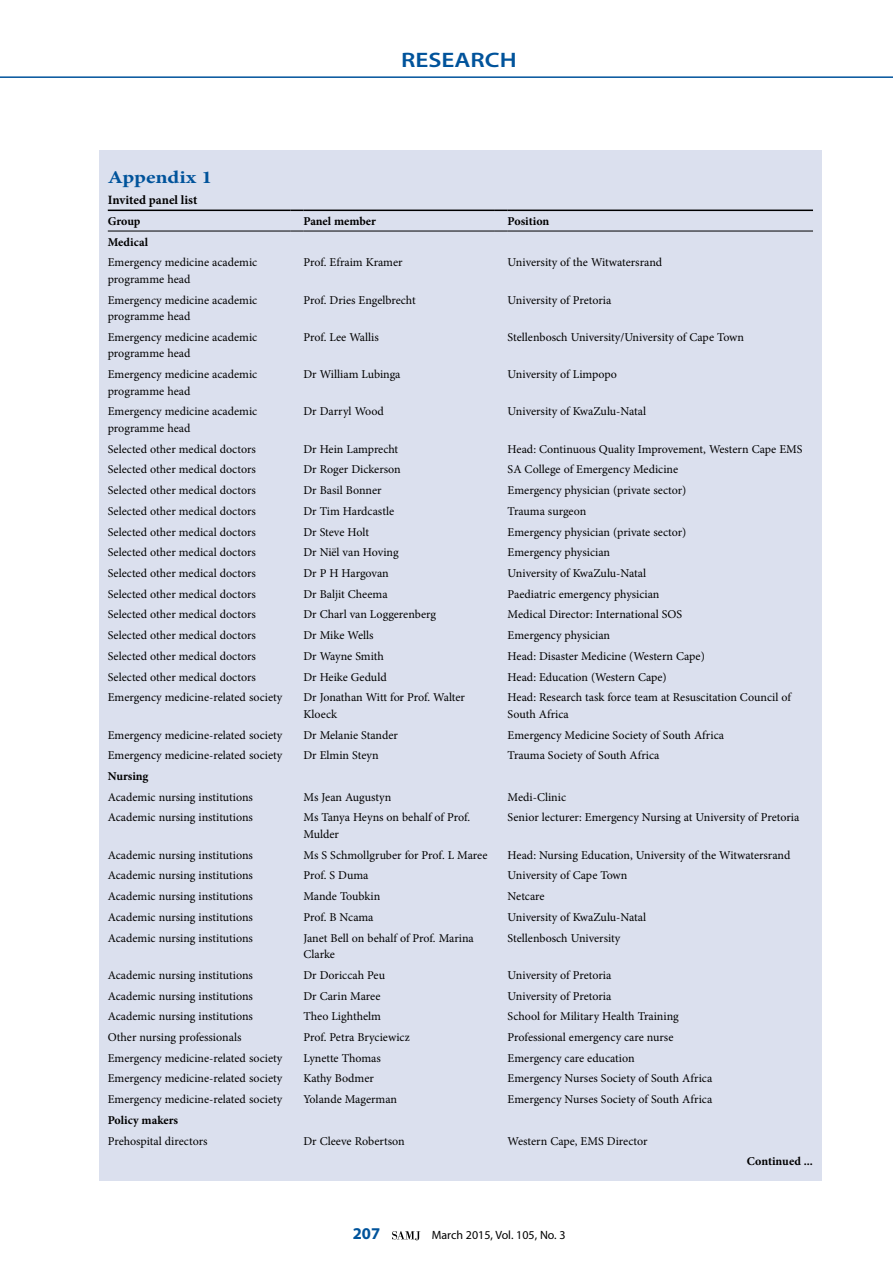
<style>
.page{position:relative;width:893px;height:1263px;background:#fff}
.page>*{position:absolute;margin:0;border:0;box-sizing:border-box;transform-origin:0 0}
.t1{font:600 21px "Myriad Pro";color:#00539b;scale:1.2 1}
.t2{font:700 18px "Minion Pro";color:#00539b;scale:1.2 1}
.t3{font:700 16.5px "Myriad Pro";color:#00539b}
.t4{font:700 12.75px "Minion Pro";letter-spacing:-.005em;color:#000}
.t5{font:12px/16.5px "Minion Pro";color:#000}
.t6{font:700 12px "Minion Pro";letter-spacing:-.005em;color:#000}
.t7{font:12px "Myriad Pro";color:#000}
</style>
<div class="page">
<hr style="left:0;top:76px;width:893px;height:2px;background:#00539b">
<svg style="left:392px;top:1231px;width:28px;height:9px"></svg>
<div style="left:99px;top:150px;width:723px;height:1030px;background:#dbe0ee"></div>
<hr style="left:108px;top:210px;width:183px;height:1px;background:#000">
<svg style="left:291px;top:210px;width:12px;height:1px"></svg>
<hr style="left:303px;top:210px;width:192px;height:1px;background:#000">
<svg style="left:495px;top:210px;width:13px;height:1px"></svg>
<hr style="left:508px;top:210px;width:305px;height:1px;background:#000">
<hr style="left:108px;top:231px;width:183px;height:1px;background:#000">
<svg style="left:291px;top:231px;width:12px;height:1px"></svg>
<hr style="left:303px;top:231px;width:192px;height:1px;background:#000">
<svg style="left:495px;top:231px;width:13px;height:1px"></svg>
<hr style="left:508px;top:231px;width:305px;height:1px;background:#000">
<h1 class="t1" style="left:401px;top:47px;width:98px">RESEARCH</h1>
<h2 class="t2" style="left:108px;top:165px;width:88px">Appendix 1</h2>
<p class="t4" style="left:108px;top:191px;width:91px">Invited panel list</p>
<p class="t6" style="left:108px;top:213px;width:34px">Group</p>
<p class="t6" style="left:303px;top:213px;width:74px">Panel member</p>
<p class="t6" style="left:508px;top:213px;width:43px">Position</p>
<p class="t6" style="left:108px;top:233px;width:42px">Medical</p>
<p class="t5" style="left:108px;top:254px;width:151px">Emergency medicine academic programme head</p>
<p class="t5" style="left:303px;top:254px;width:101px">Prof. Efraim Kramer</p>
<p class="t5" style="left:508px;top:254px;width:156px">University of the Witwatersrand</p>
<p class="t5" style="left:108px;top:292px;width:151px">Emergency medicine academic programme head</p>
<p class="t5" style="left:303px;top:292px;width:114px">Prof. Dries Engelbrecht</p>
<p class="t5" style="left:508px;top:292px;width:105px">University of Pretoria</p>
<p class="t5" style="left:108px;top:329px;width:151px">Emergency medicine academic programme head</p>
<p class="t5" style="left:303px;top:329px;width:77px">Prof. Lee Wallis</p>
<p class="t5" style="left:508px;top:329px;width:238px">Stellenbosch University/University of Cape Town</p>
<p class="t5" style="left:108px;top:366px;width:151px">Emergency medicine academic programme head</p>
<p class="t5" style="left:303px;top:366px;width:99px">Dr William Lubinga</p>
<p class="t5" style="left:508px;top:366px;width:111px">University of Limpopo</p>
<p class="t5" style="left:108px;top:403px;width:151px">Emergency medicine academic programme head</p>
<p class="t5" style="left:303px;top:403px;width:82px">Dr Darryl Wood</p>
<p class="t5" style="left:508px;top:403px;width:140px">University of KwaZulu-Natal</p>
<p class="t5" style="left:108px;top:441px;width:150px">Selected other medical doctors</p>
<p class="t5" style="left:303px;top:441px;width:96px">Dr Hein Lamprecht</p>
<p class="t5" style="left:508px;top:441px;width:296px">Head: Continuous Quality Improvement, Western Cape EMS</p>
<p class="t5" style="left:108px;top:461px;width:150px">Selected other medical doctors</p>
<p class="t5" style="left:303px;top:461px;width:99px">Dr Roger Dickerson</p>
<p class="t5" style="left:508px;top:461px;width:172px">SA College of Emergency Medicine</p>
<p class="t5" style="left:108px;top:482px;width:150px">Selected other medical doctors</p>
<p class="t5" style="left:303px;top:482px;width:80px">Dr Basil Bonner</p>
<p class="t5" style="left:508px;top:482px;width:180px">Emergency physician (private sector)</p>
<p class="t5" style="left:108px;top:503px;width:150px">Selected other medical doctors</p>
<p class="t5" style="left:303px;top:503px;width:92px">Dr Tim Hardcastle</p>
<p class="t5" style="left:508px;top:503px;width:80px">Trauma surgeon</p>
<p class="t5" style="left:108px;top:523px;width:150px">Selected other medical doctors</p>
<p class="t5" style="left:303px;top:523px;width:67px">Dr Steve Holt</p>
<p class="t5" style="left:508px;top:523px;width:180px">Emergency physician (private sector)</p>
<p class="t5" style="left:108px;top:544px;width:150px">Selected other medical doctors</p>
<p class="t5" style="left:303px;top:544px;width:97px">Dr Niël van Hoving</p>
<p class="t5" style="left:508px;top:544px;width:104px">Emergency physician</p>
<p class="t5" style="left:108px;top:565px;width:150px">Selected other medical doctors</p>
<p class="t5" style="left:303px;top:565px;width:87px">Dr P H Hargovan</p>
<p class="t5" style="left:508px;top:565px;width:140px">University of KwaZulu-Natal</p>
<p class="t5" style="left:108px;top:586px;width:150px">Selected other medical doctors</p>
<p class="t5" style="left:303px;top:586px;width:86px">Dr Baljit Cheema</p>
<p class="t5" style="left:508px;top:586px;width:153px">Paediatric emergency physician</p>
<p class="t5" style="left:108px;top:606px;width:150px">Selected other medical doctors</p>
<p class="t5" style="left:303px;top:606px;width:134px">Dr Charl van Loggerenberg</p>
<p class="t5" style="left:508px;top:606px;width:176px">Medical Director: International SOS</p>
<p class="t5" style="left:108px;top:627px;width:150px">Selected other medical doctors</p>
<p class="t5" style="left:303px;top:627px;width:72px">Dr Mike Wells</p>
<p class="t5" style="left:508px;top:627px;width:104px">Emergency physician</p>
<p class="t5" style="left:108px;top:648px;width:150px">Selected other medical doctors</p>
<p class="t5" style="left:303px;top:648px;width:82px">Dr Wayne Smith</p>
<p class="t5" style="left:508px;top:648px;width:199px">Head: Disaster Medicine (Western Cape)</p>
<p class="t5" style="left:108px;top:669px;width:150px">Selected other medical doctors</p>
<p class="t5" style="left:303px;top:669px;width:85px">Dr Heike Geduld</p>
<p class="t5" style="left:508px;top:669px;width:161px">Head: Education (Western Cape)</p>
<p class="t5" style="left:108px;top:689px;width:176px">Emergency medicine-related society</p>
<p class="t5" style="left:303px;top:689px;width:163px">Dr Jonathan Witt for Prof. Walter<br>Kloeck</p>
<p class="t5" style="left:508px;top:689px;width:285px">Head: Research task force team at Resuscitation Council of<br>South Africa</p>
<p class="t5" style="left:108px;top:726px;width:176px">Emergency medicine-related society</p>
<p class="t5" style="left:303px;top:726px;width:96px">Dr Melanie Stander</p>
<p class="t5" style="left:508px;top:726px;width:218px">Emergency Medicine Society of South Africa</p>
<p class="t5" style="left:108px;top:747px;width:176px">Emergency medicine-related society</p>
<p class="t5" style="left:303px;top:747px;width:77px">Dr Elmin Steyn</p>
<p class="t5" style="left:508px;top:747px;width:153px">Trauma Society of South Africa</p>
<p class="t6" style="left:108px;top:768px;width:42px">Nursing</p>
<p class="t5" style="left:108px;top:789px;width:147px">Academic nursing institutions</p>
<p class="t5" style="left:303px;top:789px;width:89px">Ms Jean Augustyn</p>
<p class="t5" style="left:508px;top:789px;width:60px">Medi-Clinic</p>
<p class="t5" style="left:108px;top:809px;width:147px">Academic nursing institutions</p>
<p class="t5" style="left:303px;top:809px;width:168px">Ms Tanya Heyns on behalf of Prof.<br>Mulder</p>
<p class="t5" style="left:508px;top:809px;width:293px">Senior lecturer: Emergency Nursing at University of Pretoria</p>
<p class="t5" style="left:108px;top:847px;width:147px">Academic nursing institutions</p>
<p class="t5" style="left:303px;top:847px;width:186px">Ms S Schmollgruber for Prof. L Maree</p>
<p class="t5" style="left:508px;top:847px;width:284px">Head: Nursing Education, University of the Witwatersrand</p>
<p class="t5" style="left:108px;top:867px;width:147px">Academic nursing institutions</p>
<p class="t5" style="left:303px;top:867px;width:67px">Prof. S Duma</p>
<p class="t5" style="left:508px;top:867px;width:121px">University of Cape Town</p>
<p class="t5" style="left:108px;top:888px;width:147px">Academic nursing institutions</p>
<p class="t5" style="left:303px;top:888px;width:78px">Mande Toubkin</p>
<p class="t5" style="left:508px;top:888px;width:38px">Netcare</p>
<p class="t5" style="left:108px;top:909px;width:147px">Academic nursing institutions</p>
<p class="t5" style="left:303px;top:909px;width:72px">Prof. B Ncama</p>
<p class="t5" style="left:508px;top:909px;width:140px">University of KwaZulu-Natal</p>
<p class="t5" style="left:108px;top:929px;width:147px">Academic nursing institutions</p>
<p class="t5" style="left:303px;top:929px;width:172px">Janet Bell on behalf of Prof. Marina<br>Clarke</p>
<p class="t5" style="left:508px;top:929px;width:114px">Stellenbosch University</p>
<p class="t5" style="left:108px;top:967px;width:147px">Academic nursing institutions</p>
<p class="t5" style="left:303px;top:967px;width:83px">Dr Doriccah Peu</p>
<p class="t5" style="left:508px;top:967px;width:105px">University of Pretoria</p>
<p class="t5" style="left:108px;top:987px;width:147px">Academic nursing institutions</p>
<p class="t5" style="left:303px;top:987px;width:79px">Dr Carin Maree</p>
<p class="t5" style="left:508px;top:987px;width:105px">University of Pretoria</p>
<p class="t5" style="left:108px;top:1008px;width:147px">Academic nursing institutions</p>
<p class="t5" style="left:303px;top:1008px;width:79px">Theo Lighthelm</p>
<p class="t5" style="left:508px;top:1008px;width:173px">School for Military Health Training</p>
<p class="t5" style="left:108px;top:1029px;width:135px">Other nursing professionals</p>
<p class="t5" style="left:303px;top:1029px;width:108px">Prof. Petra Bryciewicz</p>
<p class="t5" style="left:508px;top:1029px;width:167px">Professional emergency care nurse</p>
<p class="t5" style="left:108px;top:1050px;width:176px">Emergency medicine-related society</p>
<p class="t5" style="left:303px;top:1050px;width:79px">Lynette Thomas</p>
<p class="t5" style="left:508px;top:1050px;width:128px">Emergency care education</p>
<p class="t5" style="left:108px;top:1070px;width:176px">Emergency medicine-related society</p>
<p class="t5" style="left:303px;top:1070px;width:72px">Kathy Bodmer</p>
<p class="t5" style="left:508px;top:1070px;width:206px">Emergency Nurses Society of South Africa</p>
<p class="t5" style="left:108px;top:1091px;width:176px">Emergency medicine-related society</p>
<p class="t5" style="left:303px;top:1091px;width:95px">Yolande Magerman</p>
<p class="t5" style="left:508px;top:1091px;width:206px">Emergency Nurses Society of South Africa</p>
<p class="t6" style="left:108px;top:1112px;width:72px">Policy makers</p>
<p class="t5" style="left:108px;top:1132px;width:101px">Prehospital directors</p>
<p class="t5" style="left:303px;top:1132px;width:103px">Dr Cleeve Robertson</p>
<p class="t5" style="left:508px;top:1132px;width:141px">Western Cape, EMS Director</p>
<p class="t6" style="left:747px;top:1153px;width:68px">Continued ...</p>
<h3 class="t3" style="left:353px;top:1223px;width:29px">207</h3>
<p class="t7" style="left:432px;top:1228px;width:135px">March 2015, Vol. 105, No. 3</p>
</div>
